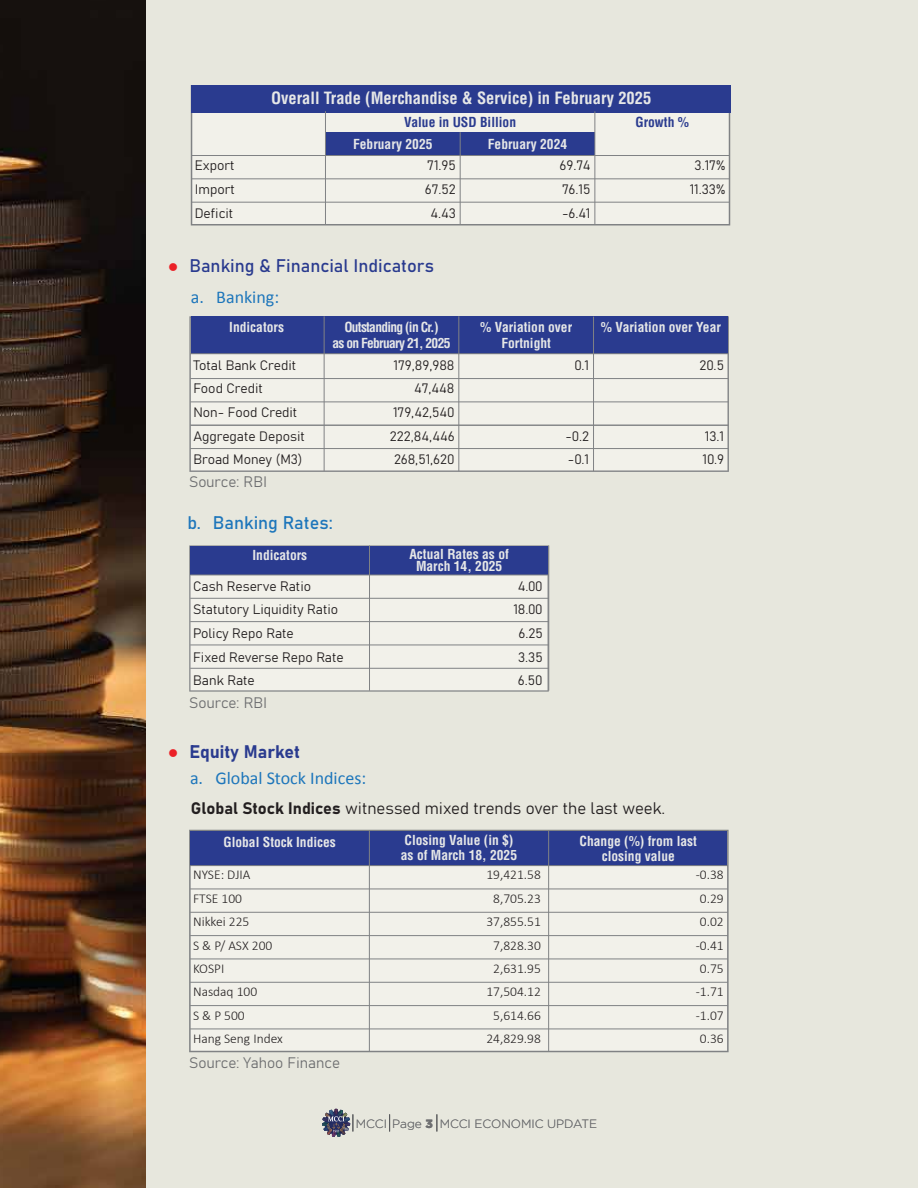
<style>
.page{position:relative;width:918px;height:1188px;background:#e7e7dd}
.page>*{position:absolute;margin:0;border:0;box-sizing:border-box;transform-origin:0 0}
.t1{font:18px "Bahnschrift";color:#2a3b8f}
.t2{font:18px "Calibri";color:#1d76bb}
.t3{font:18px "Bahnschrift";color:#1d76bb}
.t4{font:16.5px "Bahnschrift";color:#231f20}
.t5{font:700 condensed 16.5px "Helvetica";color:#e6e7e7}
.t6{font:15px "Bahnschrift";color:#6e6f71}
.t7{font:13.5px "Bahnschrift";color:#231f20}
.t8{font:700 condensed 13.5px/15px "Helvetica";color:#e6e7e7;text-align:center}
.t9{font:300 13.5px "Calibri";color:#231f20}
.t10{font:700 condensed 13.5px/16.2px "Helvetica";letter-spacing:-.055em;color:#e6e7e7;text-align:center}
.t11{font:700 condensed 13.5px "Helvetica";color:#2a3b8f}
.t12{font:300 12px "Gotham";color:#6e6f71}
.s1{color:#eb2127}
.s2{font-weight:900}
</style>
<div class="page">
<div style="left:191px;top:112px;width:539px;height:113px;background:#f2f1ea"></div>
<div style="left:325px;top:132px;width:135px;height:24px;background:#2a3b8f"></div>
<div style="left:460px;top:132px;width:135px;height:24px;background:#2a3b8f"></div>
<div style="left:191px;top:85px;width:539px;height:27px;background:#2a3b8f"></div>
<hr style="left:192px;top:155px;width:538px;height:1px;background:#808284">
<hr style="left:192px;top:179px;width:538px;height:1px;background:#808284">
<hr style="left:192px;top:202px;width:538px;height:1px;background:#808284">
<hr style="left:595px;top:111px;width:1px;height:114px;background:#808284">
<hr style="left:460px;top:132px;width:1px;height:93px;background:#808284">
<hr style="left:325px;top:111px;width:1px;height:114px;background:#808284">
<div style="left:189px;top:316px;width:540px;height:156px;background:#f2f1ea"></div>
<div style="left:191px;top:316px;width:536px;height:38px;background:#2a3b8f"></div>
<hr style="left:190px;top:353px;width:538px;height:1px;background:#808284">
<hr style="left:190px;top:378px;width:538px;height:1px;background:#808284">
<hr style="left:190px;top:402px;width:538px;height:1px;background:#808284">
<hr style="left:190px;top:448px;width:538px;height:1px;background:#808284">
<hr style="left:190px;top:425px;width:538px;height:1px;background:#808284">
<hr style="left:593px;top:317px;width:1px;height:154px;background:#808284">
<hr style="left:459px;top:316px;width:1px;height:155px;background:#808284">
<hr style="left:324px;top:316px;width:1px;height:155px;background:#808284">
<svg style="left:189px;top:545px;width:360px;height:147px;fill:#f2f1ea"></svg>
<div style="left:190px;top:547px;width:358px;height:28px;background:#2a3b8f"></div>
<hr style="left:190px;top:575px;width:359px;height:1px;background:#808284">
<hr style="left:190px;top:598px;width:359px;height:1px;background:#808284">
<hr style="left:190px;top:621px;width:359px;height:1px;background:#808284">
<hr style="left:190px;top:668px;width:359px;height:1px;background:#808284">
<hr style="left:190px;top:645px;width:359px;height:1px;background:#808284">
<hr style="left:369px;top:545px;width:1px;height:146px;background:#808284">
<hr style="left:549px;top:545px;width:1px;height:146px;background:#808284">
<svg style="left:189px;top:830px;width:540px;height:222px;fill:#f2f1ea"></svg>
<div style="left:191px;top:831px;width:536px;height:35px;background:#2a3b8f"></div>
<hr style="left:369px;top:831px;width:1px;height:221px;background:#808284">
<hr style="left:548px;top:831px;width:1px;height:221px;background:#808284">
<hr style="left:190px;top:865px;width:538px;height:1px;background:#808284">
<hr style="left:190px;top:889px;width:538px;height:1px;background:#808284">
<hr style="left:190px;top:912px;width:538px;height:1px;background:#808284">
<hr style="left:190px;top:959px;width:538px;height:1px;background:#808284">
<hr style="left:190px;top:982px;width:538px;height:1px;background:#808284">
<hr style="left:190px;top:935px;width:538px;height:1px;background:#808284">
<hr style="left:190px;top:1005px;width:538px;height:1px;background:#808284">
<hr style="left:190px;top:1029px;width:538px;height:1px;background:#808284">
<img style="left:0;top:0;width:146px;height:1188px">
<svg style="left:389px;top:1114px;width:1px;height:17px"></svg>
<svg style="left:437px;top:1114px;width:1px;height:17px"></svg>
<svg style="left:322px;top:1109px;width:32px;height:28px"></svg>
<p class="t5" style="left:271px;top:87px;width:382px">Overall Trade (Merchandise &amp; Service) in February 2025</p>
<p class="t11" style="left:404px;top:113px;width:113px">Value in USD Billion</p>
<p class="t8" style="left:353px;top:137px;width:81px">February 2025</p>
<p class="t11" style="left:635px;top:113px;width:55px">Growth %</p>
<p class="t8" style="left:488px;top:137px;width:81px">February 2024</p>
<p class="t7" style="left:195px;top:155px;width:41px">Export</p>
<p class="t7" style="left:427px;top:155px;width:30px">71.95</p>
<p class="t7" style="left:560px;top:155px;width:32px">69.74</p>
<p class="t7" style="left:695px;top:155px;width:32px">3.17%</p>
<p class="t7" style="left:195px;top:179px;width:42px">Import</p>
<p class="t7" style="left:425px;top:179px;width:33px">67.52</p>
<p class="t7" style="left:562px;top:179px;width:30px">76.15</p>
<p class="t7" style="left:690px;top:179px;width:37px">11.33%</p>
<p class="t7" style="left:195px;top:203px;width:40px">Deficit</p>
<p class="t7" style="left:430px;top:203px;width:27px">4.43</p>
<p class="t7" style="left:562px;top:203px;width:30px">-6.41</p>
<h1 class="t1" style="left:168px;top:252px;width:267px"><span class="s1">●</span> Banking &amp; Financial Indicators</h1>
<h1 class="t2" style="left:191px;top:285px;width:90px">a. Banking:</h1>
<p class="t10" style="left:332px;top:319px;width:119px">Outstanding (in Cr.)<br>as on February 21, 2025</p>
<p class="t8" style="left:229px;top:319px;width:56px">Indicators</p>
<p class="t8" style="left:480px;top:319px;width:94px;line-height:16.2px">% Variation over<br>Fortnight</p>
<p class="t8" style="left:601px;top:319px;width:122px">% Variation over Year</p>
<p class="t7" style="left:193px;top:355px;width:104px">Total Bank Credit</p>
<p class="t7" style="left:394px;top:355px;width:62px">179,89,988</p>
<p class="t7" style="left:574px;top:355px;width:16px">0.1</p>
<p class="t7" style="left:700px;top:355px;width:26px">20.5</p>
<p class="t7" style="left:193px;top:378px;width:71px">Food Credit</p>
<p class="t7" style="left:414px;top:378px;width:42px">47,448</p>
<p class="t7" style="left:193px;top:402px;width:105px">Non- Food Credit</p>
<p class="t7" style="left:393px;top:402px;width:63px">179,42,540</p>
<p class="t7" style="left:193px;top:426px;width:113px">Aggregate Deposit</p>
<p class="t7" style="left:390px;top:426px;width:66px">222,84,446</p>
<p class="t7" style="left:566px;top:426px;width:25px">-0.2</p>
<p class="t7" style="left:705px;top:426px;width:21px">13.1</p>
<p class="t7" style="left:193px;top:449px;width:111px">Broad Money (M3)</p>
<p class="t7" style="left:394px;top:449px;width:62px">268,51,620</p>
<p class="t7" style="left:568px;top:449px;width:23px">-0.1</p>
<p class="t7" style="left:703px;top:449px;width:23px">10.9</p>
<p class="t6" style="left:189px;top:471px;width:80px">Source: RBI</p>
<h1 class="t3" style="left:187px;top:509px;width:147px">b. Banking Rates:</h1>
<p class="t8" style="left:252px;top:547px;width:56px">Indicators</p>
<p class="t8" style="left:409px;top:548px;width:101px;line-height:12px">Actual Rates as of<br>March 14, 2025</p>
<p class="t7" style="left:193px;top:576px;width:119px">Cash Reserve Ratio</p>
<p class="t7" style="left:518px;top:576px;width:26px">4.00</p>
<p class="t7" style="left:193px;top:599px;width:146px">Statutory Liquidity Ratio</p>
<p class="t7" style="left:513px;top:599px;width:31px">18.00</p>
<p class="t7" style="left:193px;top:623px;width:102px">Policy Repo Rate</p>
<p class="t7" style="left:518px;top:623px;width:26px">6.25</p>
<p class="t7" style="left:193px;top:647px;width:152px">Fixed Reverse Repo Rate</p>
<p class="t7" style="left:518px;top:647px;width:26px">3.35</p>
<p class="t7" style="left:193px;top:670px;width:63px">Bank Rate</p>
<p class="t7" style="left:518px;top:670px;width:26px">6.50</p>
<p class="t6" style="left:189px;top:692px;width:80px">Source: RBI</p>
<h1 class="t1" style="left:168px;top:738px;width:133px"><span class="s1">●</span> Equity Market</h1>
<h1 class="t2" style="left:190px;top:767px;width:178px">a. Global Stock Indices:</h1>
<p class="t4" style="left:191px;top:795px;width:476px">Global Stock Indices witnessed mixed trends over the last week.</p>
<p class="t8" style="left:223px;top:834px;width:114px">Global Stock Indices</p>
<p class="t8" style="left:401px;top:832px;width:118px;text-align:left">Closing Value (in $) as of March 18, 2025</p>
<p class="t8" style="left:580px;top:833px;width:119px">Change (%) from last closing value</p>
<p class="t9" style="left:193px;top:866px;width:59px">NYSE: DJIA</p>
<p class="t9" style="left:486px;top:866px;width:56px">19,421.58</p>
<p class="t9" style="left:696px;top:866px;width:29px">-0.38</p>
<p class="t9" style="left:193px;top:890px;width:50px">FTSE 100</p>
<p class="t9" style="left:493px;top:890px;width:49px">8,705.23</p>
<p class="t9" style="left:700px;top:890px;width:25px">0.29</p>
<p class="t9" style="left:193px;top:913px;width:58px">Nikkei 225</p>
<p class="t9" style="left:486px;top:913px;width:56px">37,855.51</p>
<p class="t9" style="left:700px;top:913px;width:25px">0.02</p>
<p class="t9" style="left:193px;top:937px;width:81px">S &amp; P/ ASX 200</p>
<p class="t9" style="left:493px;top:937px;width:49px">7,828.30</p>
<p class="t9" style="left:696px;top:937px;width:29px">-0.41</p>
<p class="t9" style="left:193px;top:960px;width:33px">KOSPI</p>
<p class="t9" style="left:493px;top:960px;width:49px">2,631.95</p>
<p class="t9" style="left:700px;top:960px;width:25px">0.75</p>
<p class="t9" style="left:193px;top:983px;width:66px">Nasdaq 100</p>
<p class="t9" style="left:486px;top:983px;width:56px">17,504.12</p>
<p class="t9" style="left:696px;top:983px;width:29px">-1.71</p>
<p class="t9" style="left:193px;top:1007px;width:53px">S &amp; P 500</p>
<p class="t9" style="left:493px;top:1007px;width:49px">5,614.66</p>
<p class="t9" style="left:696px;top:1007px;width:29px">-1.07</p>
<p class="t9" style="left:193px;top:1030px;width:91px">Hang Seng Index</p>
<p class="t9" style="left:486px;top:1030px;width:56px">24,829.98</p>
<p class="t9" style="left:700px;top:1030px;width:25px">0.36</p>
<p class="t6" style="left:189px;top:1051px;width:153px">Source: Yahoo Finance</p>
<p class="t12" style="left:356px;top:1117px;width:243px">MCCI Page <span class="s2">3</span> MCCI ECONOMIC UPDATE</p>
</div>
